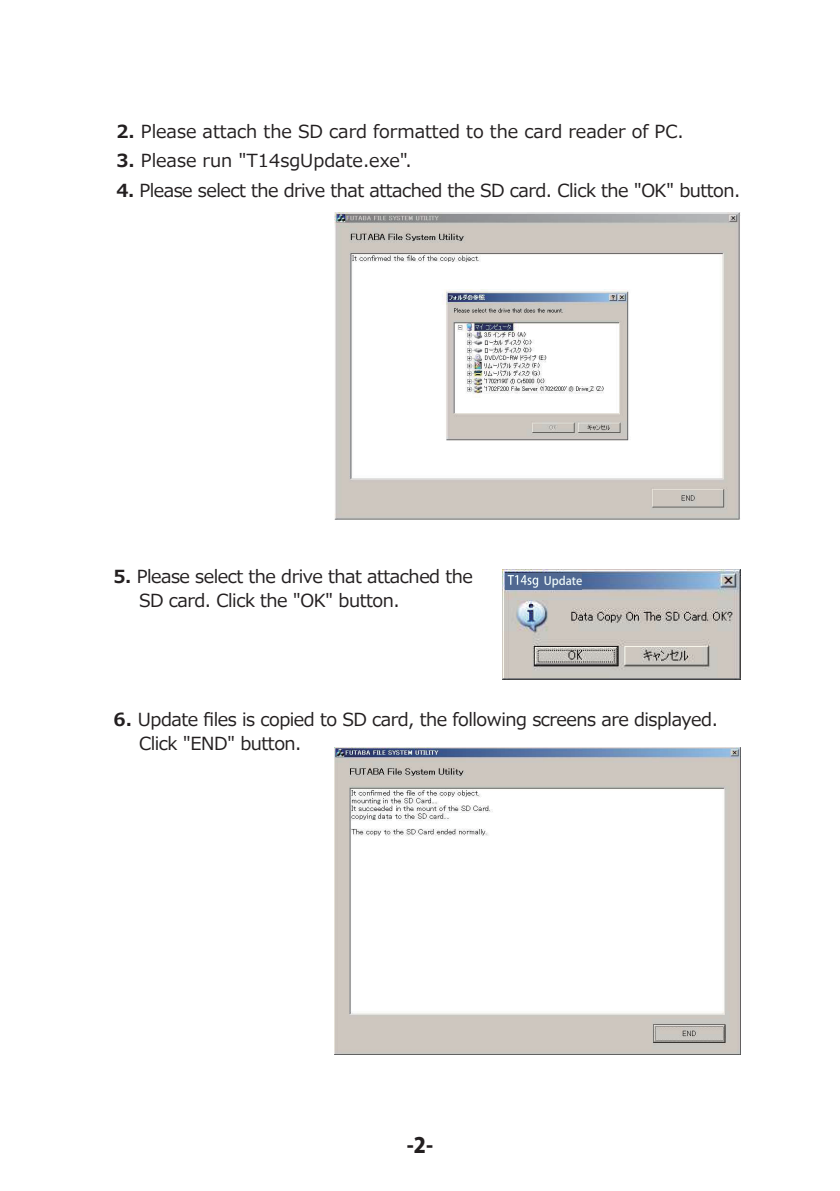
<style>
.page{position:relative;width:840px;height:1191px;background:#fff}
.page>*{position:absolute;margin:0;border:0;box-sizing:border-box;transform-origin:0 0}
.t1{font:800 21px "Koz Go Pr 6 N";color:#231f20}
.t2{font:18px/24px "Meiryo";letter-spacing:-.025em;color:#231f20}
.t3{font:18px "Meiryo";color:#231f20}
.t4{font:500 11.6px "Koz Go Pro";color:#ebf7f8}
.s1{font-weight:700}
</style>
<div class="page">
<img style="left:334px;top:213px;width:406px;height:306px">
<img style="left:502px;top:570px;width:238px;height:109px">
<div style="left:505px;top:573px;width:77px;height:16px;background:#506891"></div>
<svg style="left:507px;top:575px;width:31px;height:13px"></svg>
<img style="left:334px;top:747px;width:406px;height:307px">
<p class="t3" style="left:116px;top:119px;width:568px"><span class="s1">2.</span> Please attach the SD card formatted to the card reader of PC.</p>
<p class="t3" style="left:116px;top:148px;width:297px"><span class="s1">3.</span> Please run "T14sgUpdate.exe".</p>
<p class="t2" style="left:116px;top:179px;width:625px"><span class="s1">4.</span> Please select the drive that attached the SD card. Click the "OK" button.</p>
<p class="t2" style="left:139px;top:565px;width:335px;text-indent:-26px"><span class="s1">5.</span> Please select the drive that attached the<br>SD card. Click the "OK" button.</p>
<p class="t4" style="left:543px;top:573px;width:40px">Update</p>
<p class="t2" style="left:139px;top:708px;width:580px;text-indent:-26px"><span class="s1">6.</span> Update files is copied to SD card, the following screens are displayed.<br>Click "END" button.</p>
<p class="t1" style="left:406px;top:1133px;width:28px">-2-</p>
</div>
